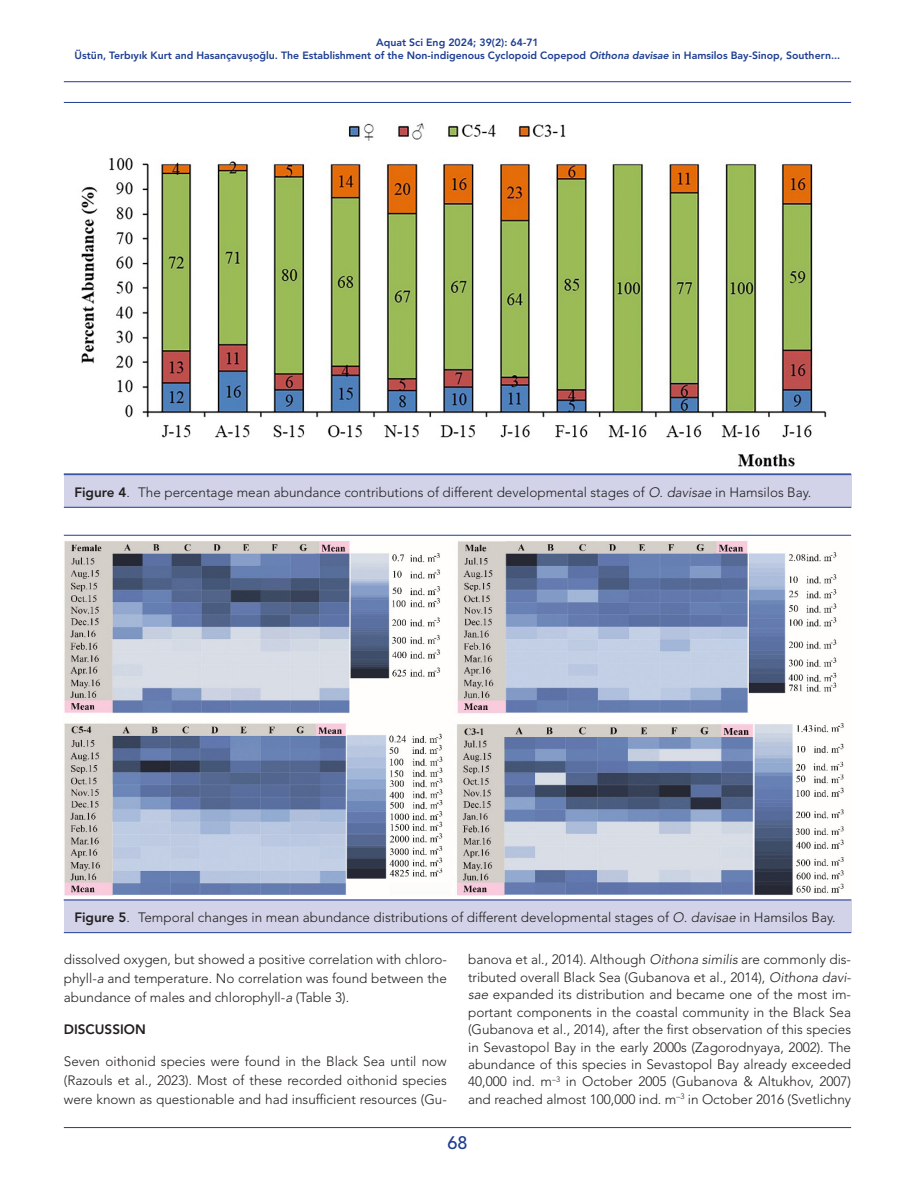
<style>
.page{position:relative;width:915px;height:1191px;background:#fff}
.page>*{position:absolute;margin:0;border:0;box-sizing:border-box;transform-origin:0 0}
.t1{font:500 18px "Avenir LT Std";color:#1c3d92}
.Ana_Metin{font:300 13.5px/17.4px "Avenir LT Std";color:#231f20;text-align:justify}
.Ara_Baslik{font:300 13.5px "Avenir LT Std";color:#231f20}
.Baslik_ic{font:800 13.5px "Avenir LT Std";color:#231f20}
.t2{font:800 10.5px/12.6px "Avenir LT Std";color:#1c3d92;text-align:center}
.s1{font-style:italic}
.s2{font-weight:800}
</style>
<div class="page">
<hr style="left:64px;top:1127px;width:786px;height:1px;background:#1c3d92">
<hr style="left:64px;top:81px;width:786px;height:1px;background:#1c3d92">
<img style="left:81px;top:123px;width:746px;height:344px">
<hr style="left:64px;top:102px;width:786px;height:1px;background:#224092">
<hr style="left:64px;top:473px;width:786px;height:1px;background:#224092">
<div style="left:64px;top:474px;width:786px;height:33px;background:#d2d3e8"></div>
<hr style="left:64px;top:507px;width:786px;height:1px;background:#224092">
<hr style="left:64px;top:474px;width:786px;height:1px;background:#224092">
<img style="left:64px;top:541px;width:780px;height:355px">
<hr style="left:64px;top:535px;width:786px;height:1px;background:#224092">
<div style="left:64px;top:899px;width:786px;height:34px;background:#d2d3e8"></div>
<hr style="left:64px;top:932px;width:786px;height:1px;background:#224092">
<hr style="left:64px;top:899px;width:786px;height:1px;background:#224092">
<p class="t2" style="left:75px;top:36px;width:767px">Aquat Sci Eng 2024; 39(2): 64-71<br>Üstün, Terbıyık Kurt and Hasançavuşoğlu. The Establishment of the Non-indigenous Cyclopoid Copepod <span class="s1">Oithona davisae</span> in Hamsilos Bay-Sinop, Southern...</p>
<p class="Ara_Baslik" style="left:74px;top:484px;width:738px"><span class="s2">Figure 4</span>. The percentage mean abundance contributions of different developmental stages of <span class="s1">O. davisae</span> in Hamsilos Bay.</p>
<p class="Ara_Baslik" style="left:74px;top:909px;width:762px"><span class="s2">Figure 5</span>. Temporal changes in mean abundance distributions of different developmental stages of <span class="s1">O. davisae</span> in Hamsilos Bay.</p>
<p class="Ana_Metin" style="left:64px;top:950px;width:384px;line-height:18.9px">dissolved oxygen, but showed a positive correlation with chloro&shy;phyll-<span class="s1">a</span> and temperature. No correlation was found between the abundance of males and chlorophyll-<span class="s1">a</span> (Table 3).</p>
<p class="Baslik_ic" style="left:64px;top:1021px;width:83px">DISCUSSION</p>
<p class="Ana_Metin" style="left:64px;top:1051px;width:384px;line-height:18.9px">Seven oithonid species were found in the Black Sea until now (Razouls et al., 2023)<span class="s1">.</span> Most of these recorded oithonid species were known as questionable and had insufficient resources (Gu-</p>
<p class="Ana_Metin" style="left:468px;top:951px;width:384px">banova et al., 2014). Although <span class="s1">Oithona similis</span> are commonly dis&shy;tributed overall Black Sea (Gubanova et al., 2014), <span class="s1">Oithona davi&shy;sae</span> expanded its distribution and became one of the most im&shy;portant components in the coastal community in the Black Sea (Gubanova et al., 2014), after the first observation of this species in Sevastopol Bay in the early 2000s (Zagorodnyaya, 2002). The abundance of this species in Sevastopol Bay already exceeded 40,000 ind. m<sup>–3</sup> in October 2005 (Gubanova &amp; Altukhov, 2007) and reached almost 100,000 ind. m<sup>–3</sup> in October 2016 (Svetlichny</p>
<h1 class="t1" style="left:447px;top:1132px;width:22px">68</h1>
</div>
